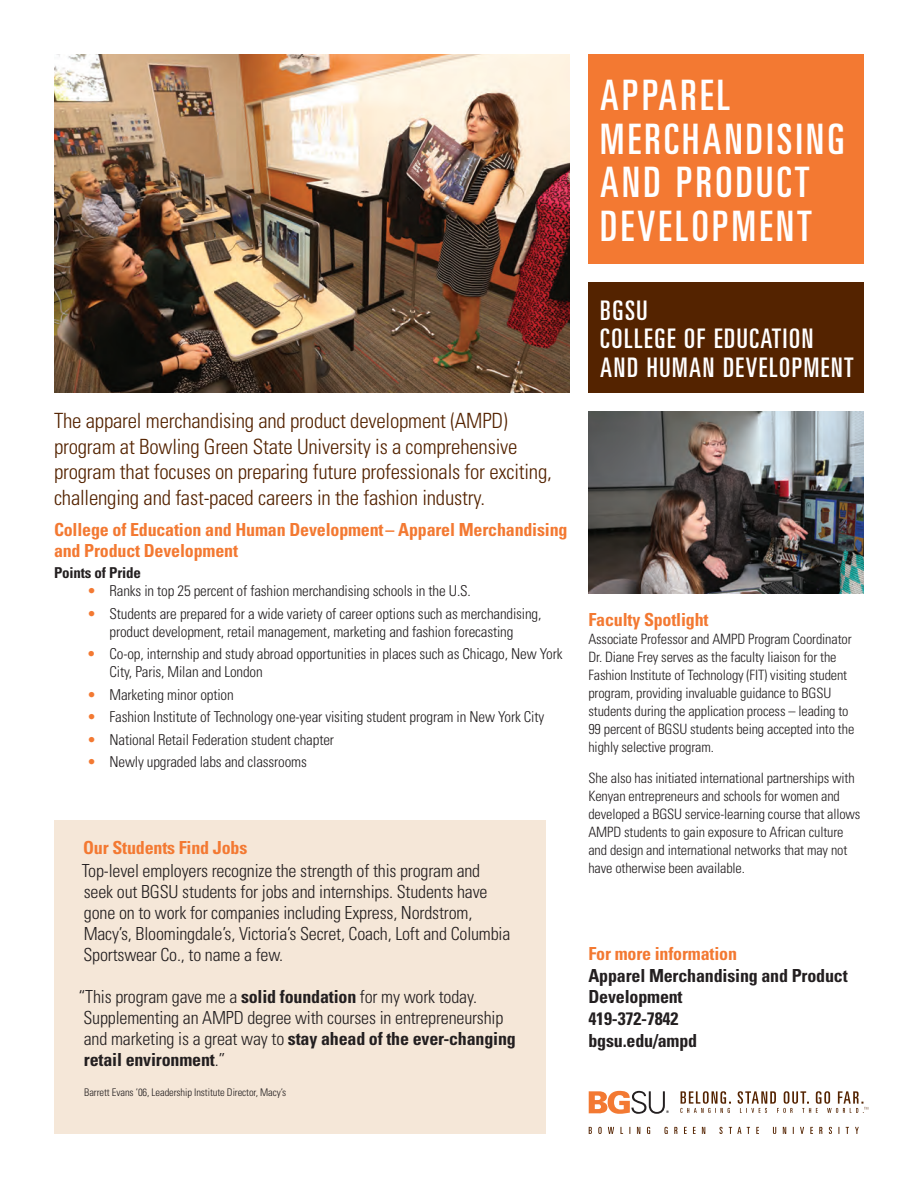
<style>
.page{position:relative;width:918px;height:1188px;background:#fff}
.page>*{position:absolute;margin:0;border:0;box-sizing:border-box;transform-origin:0 0}
.t1{font:ultra-condensed 42px/43.5px "Univers";letter-spacing:.08em;color:#fff}
.t2{font:ultra-condensed 27px/28.5px "Univers";letter-spacing:.06em;color:#fff}
.t3{font:300 condensed 21px/25.5px "Univers";letter-spacing:-.01em;color:#542300}
.t4{font:300 condensed 18px/21px "Univers";letter-spacing:-.01em;color:#231f20}
.t5{font:700 condensed 18px/21px "Univers";letter-spacing:-.01em;color:#f37932}
.t6{font:700 condensed 18px/21.6px "Univers";letter-spacing:-.01em;color:#231f20}
.t7{font:300 condensed 15px/18px "Univers";letter-spacing:-.01em;color:#231f20;text-align:center}
.t8{font:700 condensed 15px "Univers";letter-spacing:-.01em;color:#231f20}
.t9{font:300 condensed 14.25px/18px "Univers";letter-spacing:-.01em;color:#231f20}
.t10{font:300 condensed 10.5px "Univers";letter-spacing:-.01em;color:#231f20}
.s1{color:#f37932}
.s2{font-weight:700}
</style>
<div class="page">
<div style="left:54px;top:821px;width:491px;height:313px;background:#f5e7d8"></div>
<img style="left:54px;top:54px;width:516px;height:339px">
<div style="left:588px;top:54px;width:276px;height:210px;background:#f37932"></div>
<div style="left:588px;top:282px;width:276px;height:111px;background:#542300"></div>
<svg style="left:589px;top:1127px;width:270px;height:7px"></svg>
<svg style="left:589px;top:1091px;width:80px;height:23px"></svg>
<svg style="left:680px;top:1091px;width:188px;height:22px"></svg>
<img style="left:588px;top:411px;width:276px;height:182px">
<h1 class="t1" style="left:600px;top:73px;width:246px">APPAREL<br>MERCHANDISING<br>AND PRODUCT<br>DEVELOPMENT</h1>
<p class="t3" style="left:54px;top:408px;width:499px">The apparel merchandising and product development (AMPD) program at Bowling Green State University is a comprehensive program that focuses on preparing future professionals for exciting, challenging and fast-paced careers in the fashion industry.</p>
<p class="t5" style="left:54px;top:519px;width:515px">College of Education and Human Development– Apparel Merchandising and Product Development</p>
<p class="t8" style="left:54px;top:564px;width:89px">Points of Pride</p>
<p class="t7" style="left:87px;top:582px;width:385px"><span class="s1">•</span> Ranks in top 25 percent of fashion merchandising schools in the U.S.</p>
<p class="t7" style="left:87px;top:604px;width:456px"><span class="s1">•</span> Students are prepared for a wide variety of career options such as merchandising, product development, retail management, marketing and fashion forecasting</p>
<p class="t7" style="left:110px;top:645px;width:455px;text-align:left;text-indent:-23px"><span class="s1">•</span> Co-op, internship and study abroad opportunities in places such as Chicago, New York<br>City, Paris, Milan and London</p>
<p class="t7" style="left:87px;top:685px;width:148px"><span class="s1">•</span> Marketing minor option</p>
<p class="t7" style="left:87px;top:708px;width:459px"><span class="s1">•</span> Fashion Institute of Technology one-year visiting student program in New York City</p>
<p class="t7" style="left:87px;top:730px;width:249px"><span class="s1">•</span> National Retail Federation student chapter</p>
<p class="t7" style="left:87px;top:753px;width:221px"><span class="s1">•</span> Newly upgraded labs and classrooms</p>
<p class="t5" style="left:83px;top:837px;width:166px">Our Students Find Jobs</p>
<p class="t4" style="left:82px;top:860px;width:430px">Top-level employers recognize the strength of this program and seek out BGSU students for jobs and internships. Students have gone on to work for companies including Express, Nordstrom, Macy’s, Bloomingdale’s, Victoria’s Secret, Coach, Loft and Columbia Sportswear Co., to name a few.</p>
<p class="t4" style="left:78px;top:986px;width:439px">“This program gave me a <span class="s2">solid foundation</span> for my work today.<br>Supplementing an AMPD degree with courses in entrepreneurship and marketing is a great way to <span class="s2">stay ahead of the ever-changing retail environment</span>.”</p>
<p class="t10" style="left:84px;top:1086px;width:203px">Barrett Evans ’06, Leadership Institute Director, Macy’s</p>
<h2 class="t2" style="left:600px;top:296px;width:255px">BGSU<br>COLLEGE OF EDUCATION<br>AND HUMAN DEVELOPMENT</h2>
<p class="t5" style="left:588px;top:609px;width:122px">Faculty Spotlight</p>
<p class="t9" style="left:588px;top:630px;width:267px">Associate Professor and AMPD Program Coordinator Dr. Diane Frey serves as the faculty liaison for the Fashion Institute of Technology (FIT) visiting student program, providing invaluable guidance to BGSU students during the application process – leading to 99 percent of BGSU students being accepted into the highly selective program.</p>
<p class="t9" style="left:588px;top:769px;width:274px">She also has initiated international partnerships with Kenyan entrepreneurs and schools for women and developed a BGSU service-learning course that allows AMPD students to gain exposure to African culture and design and international networks that may not have otherwise been available.</p>
<p class="t5" style="left:588px;top:943px;width:150px">For more information</p>
<p class="t6" style="left:588px;top:965px;width:261px">Apparel Merchandising and Product<br>Development<br>419-372-7842<br>bgsu.edu/ampd</p>
</div>
